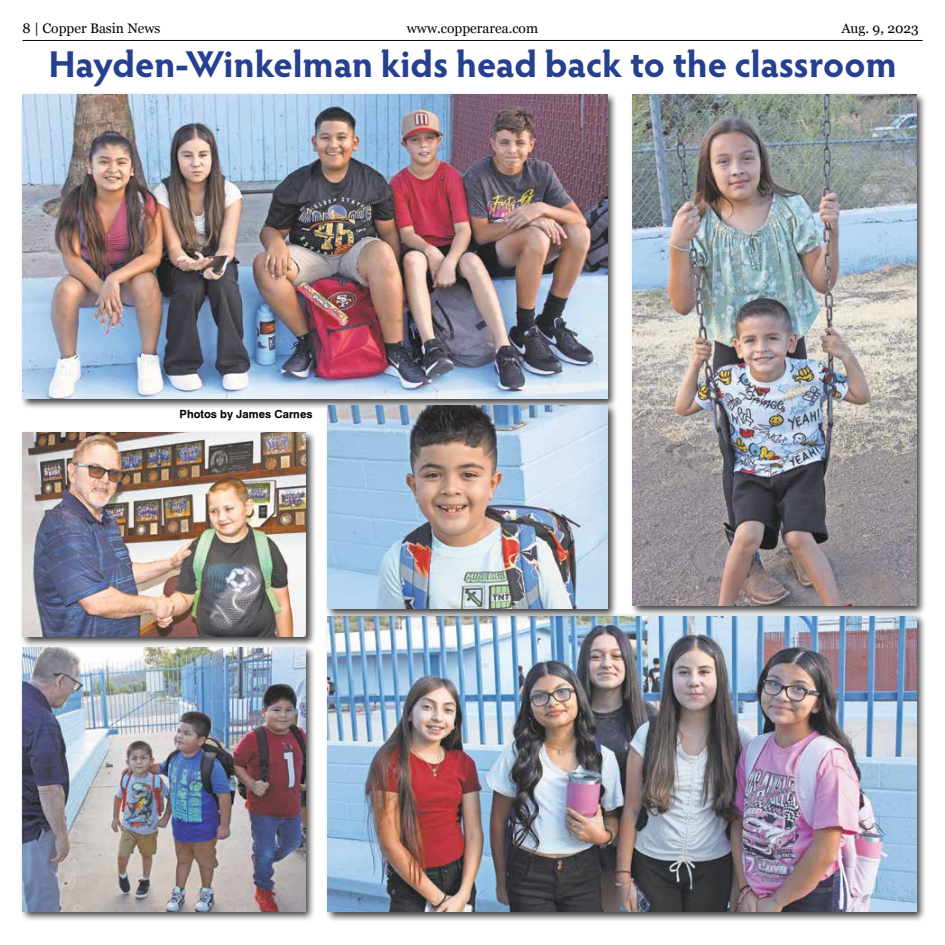
<style>
.page{position:relative;width:945px;height:945px;background:#fff}
.page>*{position:absolute;margin:0;border:0;box-sizing:border-box;transform-origin:0 0}
.t1{font:700 37.5px "Hypatia Sans Pro";letter-spacing:-.005em;color:#25408f}
.t2{font:13.75px "Georgia";color:#000}
.t3{font:700 11.25px "Geneva";color:#000}
</style>
<div class="page">
<hr style="left:22px;top:40px;width:900px;height:1px;background:#000">
<div style="left:20px;top:92px;width:598px;height:318px;background:#000;opacity:.75"></div>
<img style="left:22px;top:94px;width:585px;height:305px">
<div style="left:20px;top:644px;width:296px;height:278px;background:#000;opacity:.75"></div>
<img style="left:22px;top:647px;width:283px;height:264px">
<div style="left:20px;top:430px;width:297px;height:217px;background:#000;opacity:.75"></div>
<img style="left:22px;top:433px;width:284px;height:203px">
<div style="left:630px;top:92px;width:297px;height:525px;background:#000;opacity:.75"></div>
<img style="left:632px;top:94px;width:284px;height:512px">
<div style="left:325px;top:613px;width:602px;height:309px;background:#000;opacity:.75"></div>
<img style="left:328px;top:616px;width:588px;height:295px">
<div style="left:325px;top:402px;width:293px;height:218px;background:#000;opacity:.75"></div>
<img style="left:328px;top:405px;width:279px;height:204px">
<p class="t2" style="left:22px;top:18px;width:140px">8 | Copper Basin News</p>
<p class="t2" style="left:407px;top:18px;width:133px">www.copperarea.com</p>
<p class="t2" style="left:841px;top:18px;width:79px">Aug. 9, 2023</p>
<h1 class="t1" style="left:48px;top:38px;width:850px">Hayden-Winkelman kids head back to the classroom</h1>
<p class="t3" style="left:180px;top:408px;width:134px">Photos by James Carnes</p>
</div>
